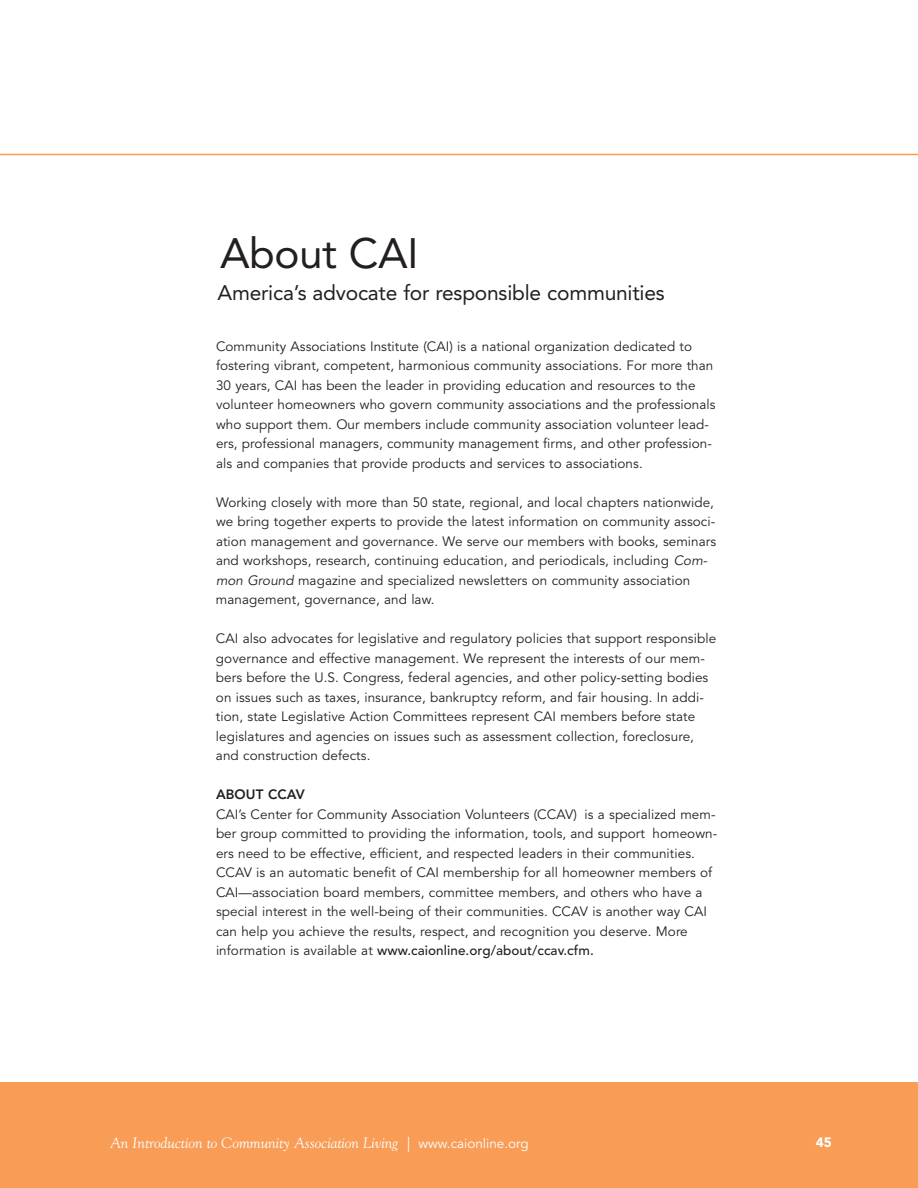
<style>
.page{position:relative;width:918px;height:1188px;background:#fff}
.page>*{position:absolute;margin:0;border:0;box-sizing:border-box;transform-origin:0 0}
.t1{font:42.15px "Avenir";letter-spacing:-.01em;color:#231f20}
.t2{font:21px "Avenir";letter-spacing:-.01em;color:#231f20}
.t3{font:italic 15px "Goudy";color:#fff}
.t4{font:13.5px/19.5px "Avenir";letter-spacing:.005em;color:#231f20}
.t5{font:800 13.5px "Avenir";letter-spacing:.005em;color:#231f20}
.t6{font:900 13.5px "Avenir";color:#fff}
.s1{font-style:italic}
.s2{font-weight:500}
.s3{font-family:"Adobe Garamond"}
.s4{font-family:"Avenir";font-style:normal;font-size:13.5px}
</style>
<div class="page">
<hr style="left:0;top:154px;width:918px;height:1px;background:#f89c56">
<div style="left:0;top:1082px;width:918px;height:106px;background:#f89c56"></div>
<h1 class="t1" style="left:220px;top:236px;width:200px">About CAI</h1>
<h2 class="t2" style="left:218px;top:284px;width:449px">America’s advocate for responsible communities</h2>
<p class="t4" style="left:216px;top:338px;width:501px">Community Associations Institute (CAI) is a national organization dedicated to fostering vibrant, competent, harmonious community associations. For more than 30 years, CAI has been the leader in providing education and resources to the volunteer homeowners who govern community associations and the professionals who support them. Our members include community association volunteer lead&shy;ers, professional managers, community management firms, and other profession&shy;als and companies that provide products and services to associations.</p>
<p class="t4" style="left:216px;top:494px;width:502px">Working closely with more than 50 state, regional, and local chapters nationwide, we bring together experts to provide the latest information on community associ&shy;ation management and governance. We serve our members with books, seminars and workshops, research, continuing education, and periodicals, including <span class="s1">Com&shy;mon Ground</span> magazine and specialized newsletters on community association management, governance, and law.</p>
<p class="t4" style="left:216px;top:630px;width:502px">CAI also advocates for legislative and regulatory policies that support responsible governance and effective management. We represent the interests of our mem&shy;bers before the U.S. Congress, federal agencies, and other policy-setting bodies on issues such as taxes, insurance, bankruptcy reform, and fair housing. In addi&shy;tion, state Legislative Action Committees represent CAI members before state legislatures and agencies on issues such as assessment collection, foreclosure, and construction defects.</p>
<p class="t5" style="left:216px;top:789px;width:90px">ABOUT CCAV</p>
<p class="t4" style="left:216px;top:806px;width:503px">CAI’s Center for Community Association Volunteers (CCAV) is a specialized mem&shy;ber group committed to providing the information, tools, and support homeown&shy;ers need to be effective, efficient, and respected leaders in their communities.<br>CCAV is an automatic benefit of CAI membership for all homeowner members of CAI—association board members, committee members, and others who have a special interest in the well-being of their communities. CCAV is another way CAI can help you achieve the results, respect, and recognition you deserve. More information is available at <span class="s2">www.caionline.org/about/ccav.cfm.</span></p>
<p class="t3" style="left:110px;top:1134px;width:420px">An Introduction to Community Association Living <span class="s3">|</span> <span class="s4">www.caionline.org</span></p>
<p class="t6" style="left:816px;top:1137px;width:17px">45</p>
</div>
